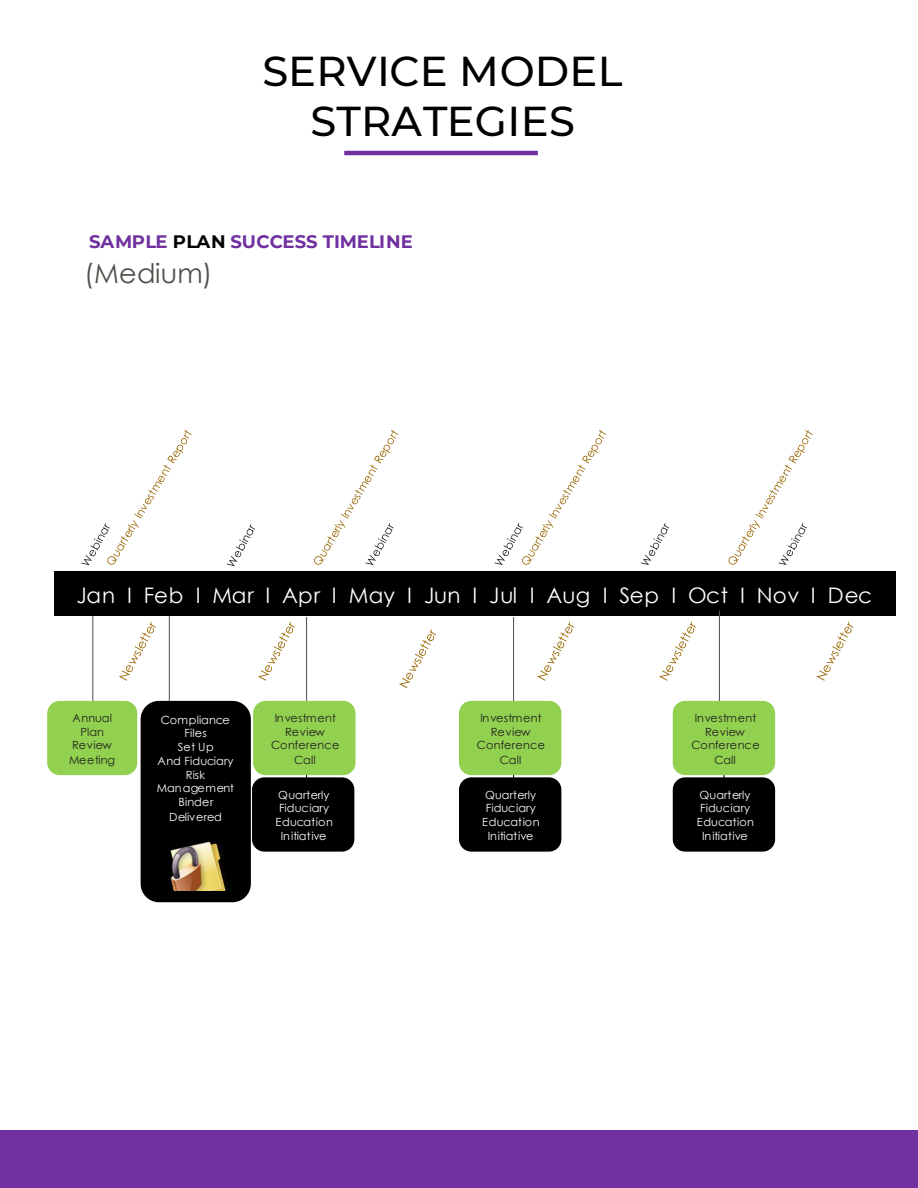
<style>
.page{position:relative;width:918px;height:1188px;background:#fff}
.page>*{position:absolute;margin:0;border:0;box-sizing:border-box;transform-origin:0 0}
.t1{font:500 41.7px/49.7px "Montserrat";letter-spacing:.005em;color:#000;text-align:center}
.t2{font:27px "Century Gothic";letter-spacing:.005em;color:#53504b}
.t3{font:21.45px "Century Gothic";letter-spacing:.01em;color:#fff}
.t4{font:700 18px "Montserrat";letter-spacing:.005em;color:#7030a0}
.t5{font:11.25px/13.5px "Century Gothic";color:#fff;text-align:center}
.t6{font:11.25px/13.5px "Century Gothic";color:#21201e;text-align:center}
.s1{color:#000}
</style>
<div class="page">
<hr style="left:723px;top:763px;width:2px;height:23px;background:#000">
<hr style="left:169px;top:602px;width:1px;height:146px;background:#4d4d4d">
<hr style="left:306px;top:617px;width:1px;height:145px;background:#4d4d4d">
<hr style="left:513px;top:617px;width:1px;height:146px;background:#4d4d4d">
<hr style="left:92px;top:610px;width:1px;height:145px;background:#4d4d4d">
<div style="left:54px;top:572px;width:842px;height:44px;background:#000"></div>
<svg style="left:119px;top:622px;width:37px;height:59px"></svg>
<svg style="left:258px;top:622px;width:37px;height:59px"></svg>
<svg style="left:399px;top:629px;width:37px;height:59px"></svg>
<svg style="left:816px;top:622px;width:37px;height:59px"></svg>
<svg style="left:659px;top:622px;width:37px;height:59px"></svg>
<svg style="left:537px;top:622px;width:37px;height:59px"></svg>
<div style="left:47px;top:701px;width:90px;height:74px;background:#92d050;border-radius:12px"></div>
<div style="left:253px;top:701px;width:103px;height:74px;background:#92d050;border-radius:12px"></div>
<div style="left:141px;top:701px;width:110px;height:201px;background:#000;border-radius:18px"></div>
<img style="left:170px;top:842px;width:57px;height:49px">
<hr style="left:719px;top:610px;width:1px;height:145px;background:#4d4d4d">
<div style="left:252px;top:777px;width:102px;height:75px;background:#000;border-radius:12px"></div>
<div style="left:673px;top:701px;width:102px;height:74px;background:#92d050;border-radius:12px"></div>
<div style="left:459px;top:701px;width:102px;height:74px;background:#92d050;border-radius:12px"></div>
<div style="left:459px;top:777px;width:102px;height:75px;background:#000;border-radius:12px"></div>
<div style="left:673px;top:777px;width:102px;height:75px;background:#000;border-radius:12px"></div>
<svg style="left:81px;top:430px;width:111px;height:135px"></svg>
<svg style="left:227px;top:524px;width:28px;height:42px"></svg>
<svg style="left:314px;top:430px;width:84px;height:135px"></svg>
<svg style="left:494px;top:430px;width:112px;height:135px"></svg>
<svg style="left:641px;top:523px;width:28px;height:42px"></svg>
<svg style="left:729px;top:430px;width:84px;height:135px"></svg>
<div style="left:0;top:1131px;width:918px;height:57px;background:#7030a0"></div>
<hr style="left:344px;top:151px;width:194px;height:4px;background:#7030a0">
<h1 class="t1" style="left:262px;top:47px;width:362px">SERVICE MODEL<br>STRATEGIES</h1>
<h3 class="t4" style="left:89px;top:230px;width:325px">SAMPLE <span class="s1">PLAN</span> SUCCESS TIMELINE</h3>
<p class="t2" style="left:84px;top:257px;width:130px">(Medium)</p>
<p class="t3" style="left:76px;top:582px;width:797px">Jan I Feb I Mar I Apr I May I Jun I Jul I Aug I Sep I Oct I Nov I Dec</p>
<p class="t6" style="left:72px;top:711px;width:41px">Annual<br>Plan<br>Review</p>
<p class="t6" style="left:69px;top:753px;width:47px">Meeting</p>
<p class="t5" style="left:161px;top:713px;width:71px">Compliance<br>Files</p>
<p class="t5" style="left:178px;top:740px;width:37px">Set Up</p>
<p class="t5" style="left:157px;top:754px;width:79px">And Fiduciary<br>Risk<br>Management<br>Binder</p>
<p class="t5" style="left:169px;top:810px;width:54px">Delivered</p>
<p class="t6" style="left:271px;top:711px;width:70px">Investment<br>Review<br>Conference</p>
<p class="t6" style="left:294px;top:753px;width:23px">Call</p>
<p class="t5" style="left:275px;top:788px;width:59px">Quarterly<br>Fiduciary<br>Education</p>
<p class="t5" style="left:281px;top:829px;width:47px">Initiative</p>
<p class="t6" style="left:477px;top:711px;width:70px">Investment<br>Review<br>Conference</p>
<p class="t6" style="left:500px;top:753px;width:23px">Call</p>
<p class="t5" style="left:482px;top:788px;width:59px">Quarterly<br>Fiduciary<br>Education</p>
<p class="t5" style="left:488px;top:829px;width:47px">Initiative</p>
<p class="t6" style="left:691px;top:711px;width:70px">Investment<br>Review<br>Conference</p>
<p class="t6" style="left:714px;top:753px;width:23px">Call</p>
<p class="t5" style="left:697px;top:788px;width:59px">Quarterly<br>Fiduciary<br>Education</p>
<p class="t5" style="left:702px;top:829px;width:47px">Initiative</p>
</div>
